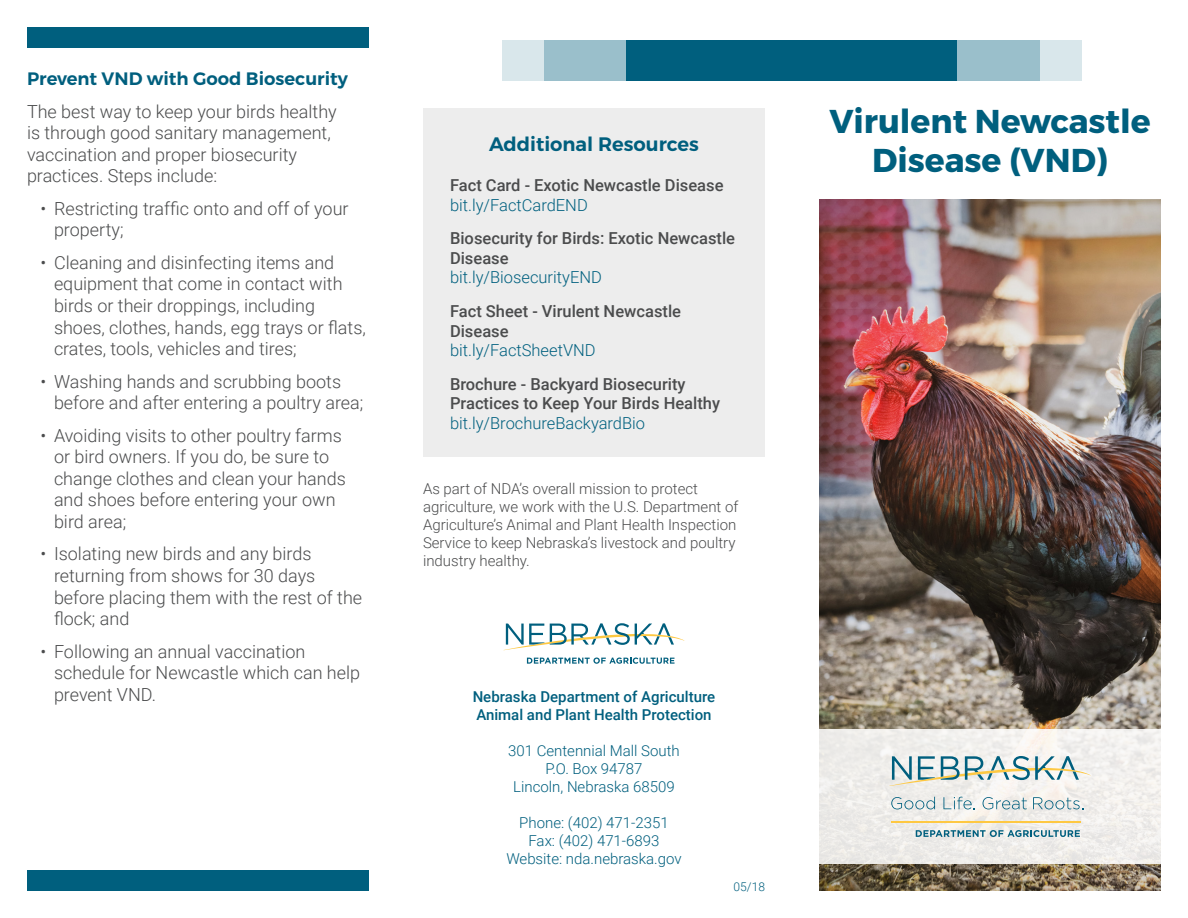
<style>
.page{position:relative;width:1188px;height:918px;background:#fff}
.page>*{position:absolute;margin:0;border:0;box-sizing:border-box;transform-origin:0 0}
.t1{font:700 33px/39.6px "Montserrat";color:#005f7e;text-align:center}
.t2{font:600 19.5px "Montserrat";color:#005f7e}
.t3{font:300 18px/21.6px "Roboto";color:#4b4c4d}
.t4{font:600 18px "Montserrat";color:#005f7e}
.t5{font:500 16.5px/19.8px "Roboto";color:#4b4c4d}
.t6{font:300 16.5px "Roboto";color:#00607f}
.t7{font:300 15px/18px "Roboto";color:#4b4c4d}
.t8{font:300 15px "Roboto";color:#005f7e}
.t9{font:500 15px "Roboto";color:#005f7e}
.t10{font:300 12px "Roboto";color:#005f7e}
</style>
<div class="page">
<div style="left:423px;top:108px;width:342px;height:348px;background:#ededed"></div>
<svg style="left:504px;top:623px;width:180px;height:27px"></svg>
<svg style="left:527px;top:658px;width:148px;height:6px"></svg>
<img style="left:819px;top:199px;width:342px;height:692px">
<svg style="left:819px;top:729px;width:342px;height:135px;fill:#f0eeeb"></svg>
<div style="left:627px;top:40px;width:330px;height:41px;background:#005f7e"></div>
<hr style="left:892px;top:822px;width:189px;height:1px;background:#fec842">
<svg style="left:916px;top:830px;width:164px;height:7px"></svg>
<svg style="left:891px;top:797px;width:44px;height:12px"></svg>
<svg style="left:943px;top:797px;width:32px;height:12px"></svg>
<svg style="left:983px;top:797px;width:44px;height:12px"></svg>
<svg style="left:1033px;top:797px;width:50px;height:12px"></svg>
<svg style="left:889px;top:756px;width:202px;height:30px"></svg>
<div style="left:957px;top:40px;width:83px;height:41px;background:#9abfcb"></div>
<div style="left:1040px;top:40px;width:41px;height:41px;background:#d9e7eb"></div>
<div style="left:544px;top:40px;width:83px;height:41px;background:#9abfcb"></div>
<div style="left:503px;top:40px;width:41px;height:41px;background:#d9e7eb"></div>
<div style="left:27px;top:27px;width:342px;height:20px;background:#005f7e"></div>
<div style="left:27px;top:871px;width:342px;height:20px;background:#005f7e"></div>
<p class="t4" style="left:27px;top:68px;width:323px">Prevent VND with Good Biosecurity</p>
<p class="t3" style="left:27px;top:100px;width:311px">The best way to keep your birds healthy is through good sanitary management, vaccination and proper biosecurity practices. Steps include:</p>
<p class="t3" style="left:54px;top:197px;width:296px;text-indent:-14px">• Restricting traffic onto and off of your property;</p>
<p class="t3" style="left:54px;top:251px;width:313px;text-indent:-14px">• Cleaning and disinfecting items and equipment that come in contact with birds or their droppings, including shoes, clothes, hands, egg trays or flats, crates, tools, vehicles and tires;</p>
<p class="t3" style="left:54px;top:370px;width:311px;text-indent:-14px">• Washing hands and scrubbing boots before and after entering a poultry area;</p>
<p class="t3" style="left:54px;top:424px;width:293px;text-indent:-14px">• Avoiding visits to other poultry farms or bird owners. If you do, be sure to change clothes and clean your hands and shoes before entering your own bird area;</p>
<p class="t3" style="left:54px;top:542px;width:310px;text-indent:-14px">• Isolating new birds and any birds returning from shows for 30 days before placing them with the rest of the flock; and</p>
<p class="t3" style="left:54px;top:640px;width:308px;text-indent:-14px">• Following an annual vaccination schedule for Newcastle which can help prevent VND.</p>
<p class="t2" style="left:489px;top:132px;width:211px">Additional Resources</p>
<p class="t5" style="left:450px;top:174px;width:275px">Fact Card - Exotic Newcastle Disease</p>
<p class="t6" style="left:450px;top:193px;width:139px">bit.ly/FactCardEND</p>
<p class="t5" style="left:450px;top:227px;width:287px">Biosecurity for Birds: Exotic Newcastle<br>Disease</p>
<p class="t6" style="left:450px;top:266px;width:153px">bit.ly/BiosecurityEND</p>
<p class="t5" style="left:450px;top:300px;width:233px">Fact Sheet - Virulent Newcastle<br>Disease</p>
<p class="t6" style="left:450px;top:339px;width:147px">bit.ly/FactSheetVND</p>
<p class="t5" style="left:450px;top:373px;width:272px">Brochure - Backyard Biosecurity<br>Practices to Keep Your Birds Healthy</p>
<p class="t6" style="left:450px;top:412px;width:197px">bit.ly/BrochureBackyardBio</p>
<p class="t7" style="left:423px;top:480px;width:317px">As part of NDA’s overall mission to protect agriculture, we work with the U.S. Department of Agriculture’s Animal and Plant Health Inspection Service to keep Nebraska’s livestock and poultry industry healthy.</p>
<p class="t9" style="left:473px;top:686px;width:244px">Nebraska Department of Agriculture</p>
<p class="t9" style="left:476px;top:704px;width:237px">Animal and Plant Health Protection</p>
<p class="t8" style="left:508px;top:740px;width:173px">301 Centennial Mall South</p>
<p class="t8" style="left:545px;top:758px;width:99px">P.O. Box 94787</p>
<p class="t8" style="left:513px;top:776px;width:163px">Lincoln, Nebraska 68509</p>
<p class="t8" style="left:519px;top:812px;width:151px">Phone: (402) 471-2351</p>
<p class="t8" style="left:528px;top:830px;width:133px">Fax: (402) 471-6893</p>
<p class="t8" style="left:506px;top:848px;width:177px">Website: nda.nebraska.gov</p>
<p class="t10" style="left:734px;top:878px;width:33px">05/18</p>
<p class="t1" style="left:829px;top:102px;width:323px">Virulent Newcastle<br>Disease (VND)</p>
</div>
